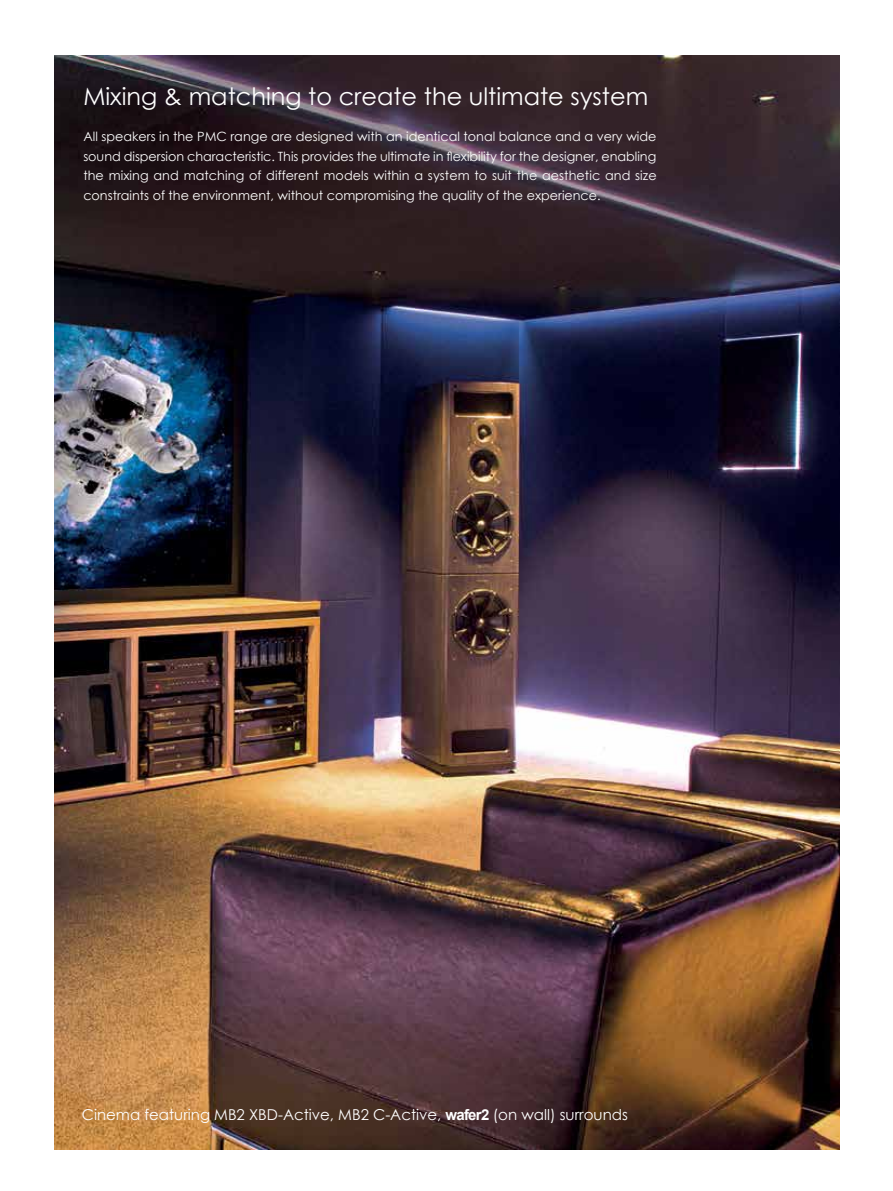
<style>
.page{position:relative;width:893px;height:1191px;background:#fff}
.page>*{position:absolute;margin:0;border:0;box-sizing:border-box;transform-origin:0 0}
.t1{font:24px "Century Gothic";color:#fff}
.t2{font:15px "Century Gothic";color:#fff}
.t3{font:12.75px/19.5px "Century Gothic";color:#fff;text-align:justify}
.s1{font-family:"Arial";font-weight:700}
</style>
<div class="page">
<img style="left:54px;top:55px;width:785px;height:1094px">
<h1 class="t1" style="left:83px;top:79px;width:566px">Mixing &amp; matching to create the ultimate system</h1>
<p class="t3" style="left:83px;top:127px;width:575px">All speakers in the PMC range are designed with an identical tonal balance and a very wide sound dispersion characteristic. This provides the ultimate in flexibility for the designer, enabling the mixing and matching of different models within a system to suit the aesthetic and size constraints of the environment, without compromising the quality of the experience.</p>
<p class="t2" style="left:82px;top:1104px;width:548px">Cinema featuring MB2 XBD-Active, MB2 C-Active, <span class="s1">wafer2</span> (on wall) surrounds</p>
</div>
